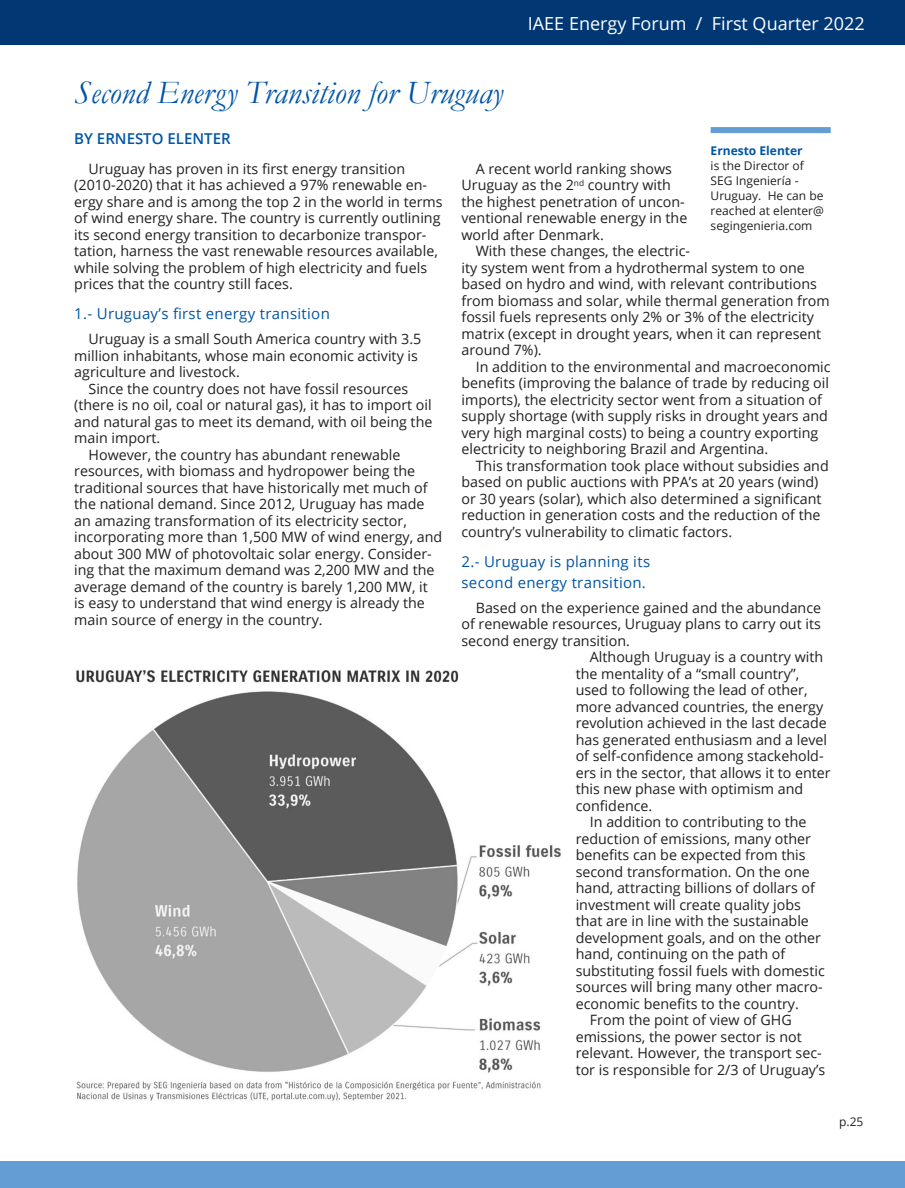
<style>
.page{position:relative;width:905px;height:1188px;background:#fff}
.page>*{position:absolute;margin:0;border:0;box-sizing:border-box;transform-origin:0 0}
.t1{font:italic 33px "Garamond";color:#0155a5}
.t2{font:18px "Open Sans";color:#fff}
.t3{font:15px/21px "Open Sans";letter-spacing:.02em;color:#0155a5}
.t4{font:600 15px "Open Sans";color:#0155a5}
.t5{font:14.25px/16.5px "Open Sans";color:#231f20}
.t6{font:12px/15px "Open Sans";color:#231f20}
.t7{font:700 12px "Open Sans";color:#0155a5}
</style>
<div class="page">
<div style="left:0;top:0;width:904px;height:45px;background:#013874"></div>
<div style="left:0;top:1161px;width:904px;height:27px;background:#639dd4"></div>
<div style="left:710px;top:127px;width:120px;height:6px;background:#639dd4"></div>
<img style="left:76px;top:670px;width:485px;height:431px">
<p class="t2" style="left:528px;top:11px;width:338px">IAEE Energy Forum / First Quarter 2022</p>
<h1 class="t1" style="left:74px;top:70px;width:430px">Second Energy Transition for Uruguay</h1>
<p class="t4" style="left:74px;top:128px;width:158px">BY ERNESTO ELENTER</p>
<p class="t5" style="left:74px;top:160px;width:370px;text-indent:14px">Uruguay has proven in its first energy transition (2010-2020) that it has achieved a 97% renewable en&shy;ergy share and is among the top 2 in the world in terms of wind energy share. The country is currently outlining its second energy transition to decarbonize transpor&shy;tation, harness the vast renewable resources available, while solving the problem of high electricity and fuels prices that the country still faces.</p>
<p class="t3" style="left:74px;top:303px;width:257px">1.- Uruguay’s first energy transition</p>
<p class="t5" style="left:74px;top:331px;width:348px;text-indent:14px">Uruguay is a small South America country with 3.5 million inhabitants, whose main economic activity is agriculture and livestock.</p>
<p class="t5" style="left:88px;top:380px;width:321px">Since the country does not have fossil resources</p>
<p class="t5" style="left:74px;top:397px;width:359px">(there is no oil, coal or natural gas), it has to import oil</p>
<p class="t5" style="left:74px;top:413px;width:359px">and natural gas to meet its demand, with oil being the</p>
<p class="t5" style="left:74px;top:430px;width:88px">main import.</p>
<p class="t5" style="left:88px;top:446px;width:313px">However, the country has abundant renewable</p>
<p class="t5" style="left:74px;top:463px;width:342px">resources, with biomass and hydropower being the</p>
<p class="t5" style="left:74px;top:479px;width:355px">traditional sources that have historically met much of</p>
<p class="t5" style="left:74px;top:496px;width:352px">the national demand. Since 2012, Uruguay has made</p>
<p class="t5" style="left:74px;top:512px;width:334px">an amazing transformation of its electricity sector,</p>
<p class="t5" style="left:74px;top:529px;width:369px">incorporating more than 1,500 MW of wind energy, and</p>
<p class="t5" style="left:74px;top:545px;width:359px">about 300 MW of photovoltaic solar energy. Consider-</p>
<p class="t5" style="left:74px;top:562px;width:362px">ing that the maximum demand was 2,200 MW and the</p>
<p class="t5" style="left:74px;top:578px;width:355px">average demand of the country is barely 1,200 MW, it</p>
<p class="t5" style="left:74px;top:595px;width:352px">is easy to understand that wind energy is already the</p>
<p class="t5" style="left:74px;top:611px;width:250px">main source of energy in the country.</p>
<p class="t7" style="left:710px;top:142px;width:93px">Ernesto Elenter</p>
<p class="t6" style="left:710px;top:158px;width:115px">is the Director of<br>SEG Ingeniería -<br>Uruguay. He can be reached at elenter@ segingenieria.com</p>
<p class="t5" style="left:461px;top:160px;width:227px;text-indent:14px">A recent world ranking shows<br>Uruguay as the 2<sup>nd</sup> country with the highest penetration of uncon&shy;ventional renewable energy in the world after Denmark.</p>
<p class="t5" style="left:461px;top:243px;width:369px;text-indent:14px">With these changes, the electric-<br>ity system went from a hydrothermal system to one based on hydro and wind, with relevant contributions from biomass and solar, while thermal generation from fossil fuels represents only 2% or 3% of the electricity matrix (except in drought years, when it can represent around 7%).</p>
<p class="t5" style="left:461px;top:358px;width:370px;text-indent:14px">In addition to the environmental and macroeconomic benefits (improving the balance of trade by reducing oil imports), the electricity sector went from a situation of supply shortage (with supply risks in drought years and very high marginal costs) to being a country exporting electricity to neighboring Brazil and Argentina.</p>
<p class="t5" style="left:461px;top:457px;width:369px;text-indent:14px">This transformation took place without subsidies and based on public auctions with PPA’s at 20 years (wind) or 30 years (solar), which also determined a significant reduction in generation costs and the reduction of the country’s vulnerability to climatic factors.</p>
<p class="t3" style="left:461px;top:550px;width:190px">2.- Uruguay is planning its second energy transition.</p>
<p class="t5" style="left:476px;top:599px;width:347px">Based on the experience gained and the abundance</p>
<p class="t5" style="left:461px;top:616px;width:361px">of renewable resources, Uruguay plans to carry out its</p>
<p class="t5" style="left:461px;top:632px;width:170px">second energy transition.</p>
<p class="t5" style="left:590px;top:649px;width:235px">Although Uruguay is a country with</p>
<p class="t5" style="left:575px;top:665px;width:225px">the mentality of a “small country”,</p>
<p class="t5" style="left:575px;top:682px;width:233px">used to following the lead of other,</p>
<p class="t5" style="left:575px;top:698px;width:249px">more advanced countries, the energy</p>
<p class="t5" style="left:575px;top:715px;width:252px">revolution achieved in the last decade</p>
<p class="t5" style="left:575px;top:731px;width:253px">has generated enthusiasm and a level</p>
<p class="t5" style="left:575px;top:748px;width:249px">of self-confidence among stackehold-</p>
<p class="t5" style="left:575px;top:764px;width:256px">ers in the sector, that allows it to enter</p>
<p class="t5" style="left:575px;top:781px;width:229px">this new phase with optimism and</p>
<p class="t5" style="left:575px;top:797px;width:78px">confidence.</p>
<p class="t5" style="left:590px;top:814px;width:218px">In addition to contributing to the</p>
<p class="t5" style="left:575px;top:830px;width:237px">reduction of emissions, many other</p>
<p class="t5" style="left:575px;top:847px;width:231px">benefits can be expected from this</p>
<p class="t5" style="left:575px;top:863px;width:235px">second transformation. On the one</p>
<p class="t5" style="left:575px;top:880px;width:241px">hand, attracting billions of dollars of</p>
<p class="t5" style="left:575px;top:896px;width:227px">investment will create quality jobs</p>
<p class="t5" style="left:575px;top:913px;width:235px">that are in line with the sustainable</p>
<p class="t5" style="left:575px;top:929px;width:247px">development goals, and on the other</p>
<p class="t5" style="left:575px;top:946px;width:211px">hand, continuing on the path of</p>
<p class="t5" style="left:575px;top:962px;width:251px">substituting fossil fuels with domestic</p>
<p class="t5" style="left:575px;top:979px;width:248px">sources will bring many other macro-</p>
<p class="t5" style="left:575px;top:995px;width:225px">economic benefits to the country.</p>
<p class="t5" style="left:590px;top:1012px;width:203px">From the point of view of GHG</p>
<p class="t5" style="left:575px;top:1028px;width:228px">emissions, the power sector is not</p>
<p class="t5" style="left:575px;top:1045px;width:247px">relevant. However, the transport sec-</p>
<p class="t5" style="left:575px;top:1061px;width:251px">tor is responsible for 2/3 of Uruguay’s</p>
<p class="t6" style="left:839px;top:1114px;width:26px">p.25</p>
</div>
